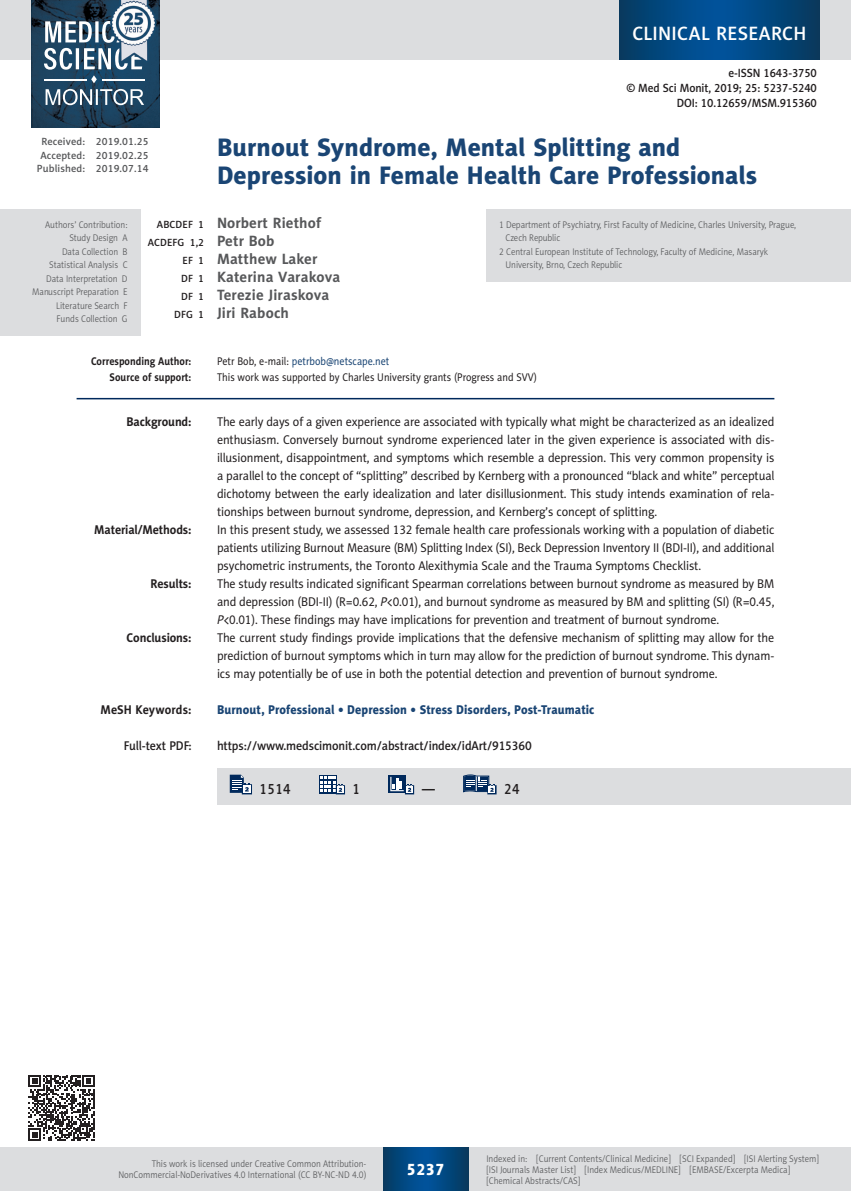
<style>
.page{position:relative;width:851px;height:1191px;background:#fff}
.page>*{position:absolute;margin:0;border:0;box-sizing:border-box;transform-origin:0 0}
.MSM_Tytul{font:25.5px/28.5px "Naomi Sans EFN Heavy";color:#1a4574}
.t1{font:19.5px "Naomi Sans EFN Medium";letter-spacing:.015em;color:#fff}
.t2{font:16.5px "Naomi Sans EFN Heavy";color:#fff}
.MSM_Autorzy{font:700 15px "Naomi Sans EFN";letter-spacing:.01em;color:#57585a}
.MSM_dane{font:15px "Naomi Sans EFN Medium";letter-spacing:.03em;color:#231f20;scale:.9 1}
.MSM_Summary_body{font:12.75px/18px "Naomi Sans EFN";letter-spacing:-.01em;color:#231f20;text-align:justify;scale:.95 1}
.MSM_full_text_pdf{font:12.75px "Naomi Sans EFN Medium";letter-spacing:-.01em;color:#231f20;scale:.95 1}
.MSM_keywords{font:12.75px "Naomi Sans EFN Heavy";letter-spacing:.005em;color:#1a4574;scale:.95 1}
.MSM_Summary_body-2{font:700 12.75px "Naomi Sans EFN";letter-spacing:-.01em;color:#231f20;scale:.95 1}
.MSM_keywords-2{font:700 12.75px "Naomi Sans EFN";letter-spacing:.005em;color:#231f20;scale:.95 1}
.MSM_full_text_pdf-2{font:12px "Naomi Sans EFN Medium";letter-spacing:-.01em;color:#231f20;scale:.95 1}
.MSM_Support{font:11.25px "Naomi Sans EFN";color:#231f20;scale:.9 1}
.MSM_Adres{font:11.25px "Naomi Sans EFN";color:#1a4574;scale:.9 1}
.MSM_Adres-2{font:700 11.25px "Naomi Sans EFN";color:#231f20;scale:.9 1}
.MSM_Support-2{font:700 11.25px "Naomi Sans EFN";color:#231f20;scale:.9 1}
.t3{font:10.5px "Naomi Sans EFN Medium";letter-spacing:.01em;color:#57585a}
.MSM_Autorzy-2{font:10.5px "Naomi Sans EFN Medium";letter-spacing:.01em;color:#231f20}
.MSM_Afiliacja{font:9.75px/11.2px "Naomi Sans EFN Light";color:#57585a;scale:.9 1}
.s1{font-family:"Naomi Sans EFN Medium";font-weight:400;font-size:10.5px;color:#231f20}
.s2{font-family:"Naomi Sans EFN";font-weight:700;font-size:15px;color:#57585a}
.s3{color:#231f20}
.s4{font-style:italic}
</style>
<div class="page">
<div style="left:217px;top:768px;width:633px;height:36px;background:#dcdddf"></div>
<svg style="left:230px;top:774px;width:22px;height:20px"></svg>
<div style="left:319px;top:775px;width:17px;height:18px;background:#00295c"></div>
<svg style="left:320px;top:776px;width:25px;height:18px"></svg>
<div style="left:388px;top:775px;width:18px;height:18px;background:#00295c"></div>
<svg style="left:390px;top:777px;width:24px;height:17px"></svg>
<svg style="left:463px;top:774px;width:33px;height:20px"></svg>
<hr style="left:77px;top:398px;width:697px;height:1px;background:#00295c">
<div style="left:0;top:210px;width:140px;height:126px;background:#dcdddf"></div>
<div style="left:486px;top:210px;width:364px;height:72px;background:#dcdddf"></div>
<svg style="left:28px;top:1075px;width:67px;height:66px"></svg>
<div style="left:0;top:1148px;width:850px;height:43px;background:#dcdddf"></div>
<svg style="left:383px;top:1147px;width:85px;height:43px;background:#02477e"></svg>
<div style="left:0;top:0;width:850px;height:60px;background:#dcdddf"></div>
<svg style="left:619px;top:0;width:200px;height:60px;background:#02477e"></svg>
<img style="left:32px;top:0;width:127px;height:128px">
<img style="left:44px;top:21px;width:100px;height:49px">
<img style="left:45px;top:79px;width:41px;height:1px">
<img style="left:103px;top:79px;width:41px;height:1px">
<svg style="left:91px;top:75px;width:6px;height:8px"></svg>
<img style="left:46px;top:89px;width:98px;height:16px">
<h2 class="t1" style="left:632px;top:22px;width:175px">CLINICAL RESEARCH</h2>
<p class="MSM_full_text_pdf-2" style="left:728px;top:66px;width:95px">e-ISSN 1643-3750</p>
<p class="MSM_full_text_pdf-2" style="left:626px;top:81px;width:202px">© Med Sci Monit, 2019; 25: 5237-5240</p>
<p class="MSM_full_text_pdf-2" style="left:676px;top:96px;width:149px">DOI: 10.12659/MSM.915360</p>
<p class="MSM_Tytul" style="left:217px;top:132px;width:541px">Burnout Syndrome, Mental Splitting and<br>Depression in Female Health Care Professionals</p>
<p class="MSM_Autorzy" style="left:157px;top:214px;width:166px"><span class="s1">ABCDEF 1</span> Norbert Riethof</p>
<p class="MSM_Autorzy-2" style="left:148px;top:236px;width:128px">ACDEFG 1,2 <span class="s2">Petr Bob</span></p>
<p class="MSM_Autorzy" style="left:182px;top:250px;width:136px"><span class="s1">EF 1</span> Matthew Laker</p>
<p class="MSM_Autorzy" style="left:181px;top:268px;width:161px"><span class="s1">DF 1</span> Katerina Varakova</p>
<p class="MSM_Autorzy" style="left:181px;top:286px;width:150px"><span class="s1">DF 1</span> Terezie Jiraskova</p>
<p class="MSM_Autorzy" style="left:174px;top:304px;width:116px"><span class="s1">DFG 1</span> Jiri Raboch</p>
<p class="MSM_Adres-2" style="left:91px;top:355px;width:113px">Corresponding Author:</p>
<p class="MSM_Adres" style="left:217px;top:355px;width:193px"><span class="s3">Petr Bob, e-mail:</span> petrbob@netscape.net</p>
<p class="MSM_Support-2" style="left:110px;top:370px;width:92px">Source of support:</p>
<p class="MSM_Support" style="left:217px;top:370px;width:357px">This work was supported by Charles University grants (Progress and SVV)</p>
<p class="MSM_Summary_body-2" style="left:126px;top:414px;width:70px">Background:</p>
<p class="MSM_Summary_body" style="left:217px;top:413px;width:588px">The early days of a given experience are associated with typically what might be characterized as an idealized enthusiasm. Conversely burnout syndrome experienced later in the given experience is associated with dis&shy;illusionment, disappointment, and symptoms which resemble a depression. This very common propensity is a parallel to the concept of “splitting” described by Kernberg with a pronounced “black and white” perceptual dichotomy between the early idealization and later disillusionment. This study intends examination of rela&shy;tionships between burnout syndrome, depression, and Kernberg’s concept of splitting.</p>
<p class="MSM_Summary_body-2" style="left:94px;top:522px;width:104px">Material/Methods:</p>
<p class="MSM_Summary_body" style="left:217px;top:521px;width:588px">In this present study, we assessed 132 female health care professionals working with a population of diabetic patients utilizing Burnout Measure (BM) Splitting Index (SI), Beck Depression Inventory II (BDI-II), and additional psychometric instruments, the Toronto Alexithymia Scale and the Trauma Symptoms Checklist.</p>
<p class="MSM_Summary_body-2" style="left:150px;top:576px;width:45px">Results:</p>
<p class="MSM_Summary_body" style="left:217px;top:575px;width:588px">The study results indicated significant Spearman correlations between burnout syndrome as measured by BM and depression (BDI-II) (R=0.62, <span class="s4">P</span>&lt;0.01), and burnout syndrome as measured by BM and splitting (SI) (R=0.45, <span class="s4">P</span>&lt;0.01). These findings may have implications for prevention and treatment of burnout syndrome.</p>
<p class="MSM_Summary_body-2" style="left:127px;top:630px;width:70px">Conclusions:</p>
<p class="MSM_Summary_body" style="left:217px;top:629px;width:588px">The current study findings provide implications that the defensive mechanism of splitting may allow for the prediction of burnout symptoms which in turn may allow for the prediction of burnout syndrome. This dynam&shy;ics may potentially be of use in both the potential detection and prevention of burnout syndrome.</p>
<p class="MSM_keywords-2" style="left:100px;top:702px;width:97px">MeSH Keywords:</p>
<p class="MSM_keywords" style="left:217px;top:702px;width:399px">Burnout, Professional • Depression • Stress Disorders, Post-Traumatic</p>
<p class="MSM_full_text_pdf" style="left:124px;top:738px;width:73px">Full-text PDF:</p>
<p class="MSM_full_text_pdf" style="left:217px;top:738px;width:333px">https://www.medscimonit.com/abstract/index/idArt/915360</p>
<p class="t3" style="left:41px;top:136px;width:109px">Received: 2019.01.25</p>
<p class="t3" style="left:40px;top:149px;width:110px">Accepted: 2019.02.25</p>
<p class="t3" style="left:37px;top:163px;width:113px">Published: 2019.07.14</p>
<p class="MSM_Afiliacja" style="left:45px;top:219px;width:93px">Authors’ Contribution:</p>
<p class="MSM_Afiliacja" style="left:69px;top:232px;width:66px">Study Design A</p>
<p class="MSM_Afiliacja" style="left:62px;top:246px;width:74px">Data Collection B</p>
<p class="MSM_Afiliacja" style="left:49px;top:259px;width:89px">Statistical Analysis C</p>
<p class="MSM_Afiliacja" style="left:46px;top:273px;width:92px">Data Interpretation D</p>
<p class="MSM_Afiliacja" style="left:32px;top:286px;width:107px">Manuscript Preparation E</p>
<p class="MSM_Afiliacja" style="left:56px;top:300px;width:81px">Literature Search F</p>
<p class="MSM_Afiliacja" style="left:57px;top:313px;width:80px">Funds Collection G</p>
<p class="MSM_Afiliacja" style="left:505px;top:218px;width:324px;line-height:13.5px;text-indent:-6px">1 Department of Psychiatry, First Faculty of Medicine, Charles University, Prague,<br>Czech Republic</p>
<p class="MSM_Afiliacja" style="left:505px;top:245px;width:293px;line-height:13.5px;text-indent:-6px">2 Central European Institute of Technology, Faculty of Medicine, Masaryk<br>University, Brno, Czech Republic</p>
<p class="MSM_dane" style="left:259px;top:780px;width:36px">1514</p>
<p class="MSM_dane" style="left:352px;top:780px;width:10px">1</p>
<p class="MSM_dane" style="left:421px;top:780px;width:16px">—</p>
<p class="MSM_dane" style="left:504px;top:780px;width:19px">24</p>
<p class="MSM_Afiliacja" style="left:118px;top:1158px;width:277px;text-align:right">This work is licensed under Creative Common Attribution-<br>NonCommercial-NoDerivatives 4.0 International (CC BY-NC-ND 4.0)</p>
<p class="t2" style="left:406px;top:1159px;width:40px">5237</p>
<p class="MSM_Afiliacja" style="left:486px;top:1152px;width:371px">Indexed in: [Current Contents/Clinical Medicine] [SCI Expanded] [ISI Alerting System] [ISI Journals Master List] [Index Medicus/MEDLINE] [EMBASE/Excerpta Medica] [Chemical Abstracts/CAS]</p>
</div>
